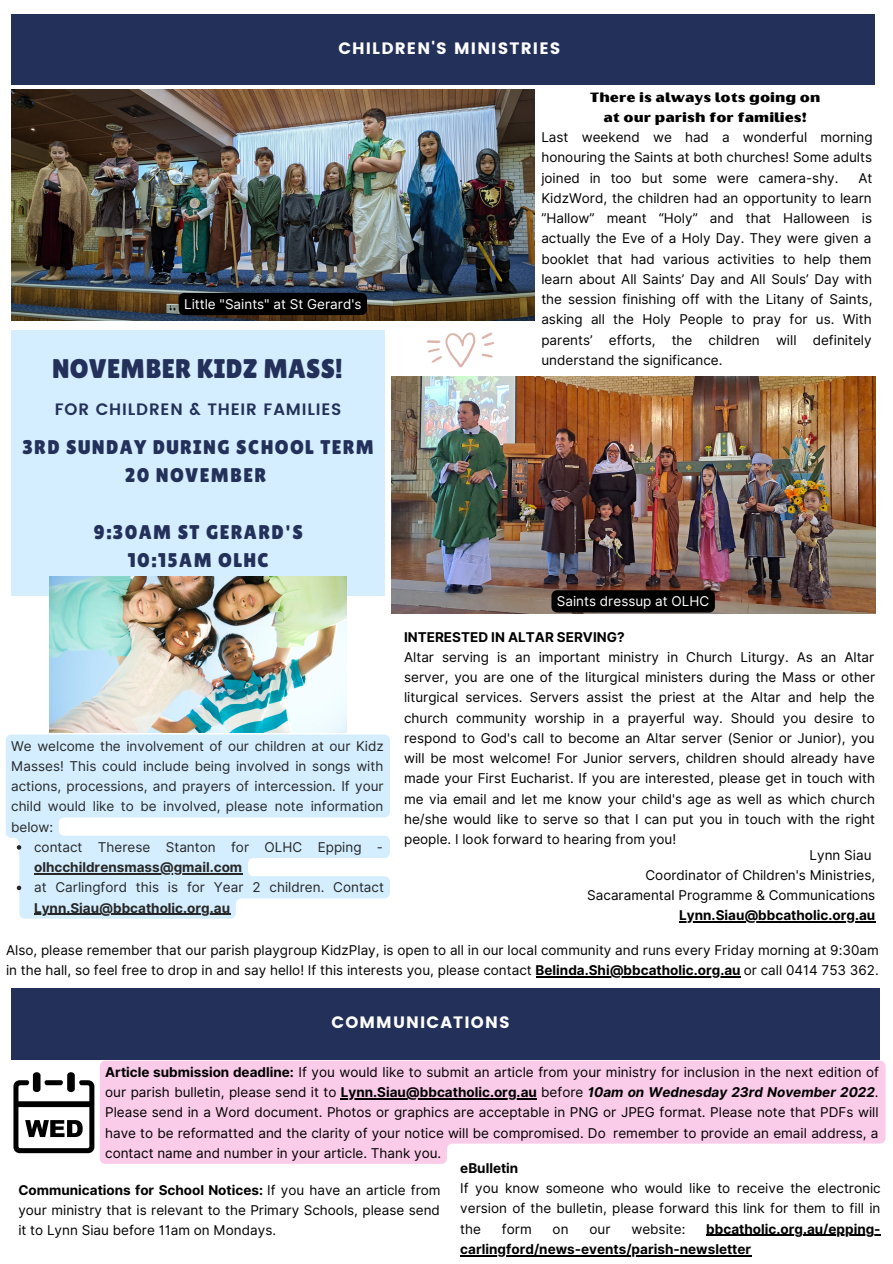
<style>
.page{position:relative;width:893px;height:1264px;background:#fff}
.page>*{position:absolute;margin:0;border:0;box-sizing:border-box;transform-origin:0 0}
.t1{font:27px "Lilita One";letter-spacing:.01em;color:#23305a}
.t2{font:19.8px/28px "Lilita One";letter-spacing:.07em;color:#23305a;text-align:center}
.t3{font:16.5px "Poppins";letter-spacing:.07em;color:#fff}
.t4{font:600 16.5px "Poppins";letter-spacing:.05em;color:#23305a}
.t5{font:13.5px/20.2px "Inter";color:#000;text-align:justify}
.t6{font:700 13.5px/20.2px "Inter";color:#000}
.t7{font:13.5px/20.2px "Oilvare Base";color:#000;text-align:center}
.t8{font:13.5px "Inter";color:#fff}
.s1{font-weight:700}
.s2{font-weight:700;font-style:italic}
</style>
<div class="page">
<div style="left:11px;top:15px;width:863px;height:70px;background:#23305a"></div>
<div style="left:11px;top:330px;width:373px;height:266px;background:#d4eeff"></div>
<img style="left:50px;top:576px;width:297px;height:157px">
<img style="left:11px;top:90px;width:523px;height:230px">
<img style="left:392px;top:377px;width:483px;height:236px">
<div style="left:11px;top:988px;width:868px;height:71px;background:#23305a"></div>
<svg style="left:13px;top:1072px;width:81px;height:81px"></svg>
<svg style="left:426px;top:332px;width:68px;height:35px"></svg>
<hr style="left:679px;top:921px;width:196px;height:1px;background:#000">
<svg style="left:6px;top:734px;width:384px;height:184px;fill:#d4eeff"></svg>
<svg style="left:17px;top:845px;width:4px;height:4px"></svg>
<hr style="left:34px;top:873px;width:208px;height:1px;background:#000">
<svg style="left:17px;top:885px;width:4px;height:5px"></svg>
<hr style="left:34px;top:913px;width:196px;height:1px;background:#000">
<hr style="left:535px;top:976px;width:205px;height:1px;background:#000">
<div style="left:179px;top:293px;width:188px;height:22px;background:#000"></div>
<svg style="left:100px;top:1060px;width:785px;height:103px;background:#f9d1ea"></svg>
<hr style="left:341px;top:1098px;width:196px;height:1px;background:#000">
<div style="left:551px;top:590px;width:163px;height:22px;background:#000"></div>
<hr style="left:706px;top:1234px;width:174px;height:1px;background:#000">
<hr style="left:460px;top:1254px;width:291px;height:2px;background:#000">
<p class="t3" style="left:338px;top:39px;width:224px">CHILDREN'S MINISTRIES</p>
<p class="t7" style="left:589px;top:87px;width:232px">There is always lots going on at our parish for families!</p>
<p class="t8" style="left:184px;top:296px;width:179px">Little "Saints" at St Gerard's</p>
<h1 class="t1" style="left:52px;top:353px;width:292px">NOVEMBER KIDZ MASS!</h1>
<p class="t4" style="left:55px;top:399px;width:288px">FOR CHILDREN &amp; THEIR FAMILIES</p>
<h2 class="t2" style="left:22px;top:433px;width:353px">3RD SUNDAY DURING SCHOOL TERM<br>20 NOVEMBER</h2>
<h2 class="t2" style="left:93px;top:517px;width:211px">9:30AM ST GERARD'S<br>10:15AM OLHC</h2>
<p class="t5" style="left:11px;top:735px;width:374px">We welcome the involvement of our children at our Kidz Masses! This could include being involved in songs with actions, processions, and prayers of intercession. If your child would like to be involved, please note information below:</p>
<p class="t5" style="left:34px;top:836px;width:350px">contact Therese Stanton for OLHC Epping -</p>
<p class="t6" style="left:34px;top:857px;width:210px">olhcchildrensmass@gmail.com</p>
<p class="t5" style="left:34px;top:877px;width:351px">at Carlingford this is for Year 2 children. Contact</p>
<p class="t6" style="left:34px;top:897px;width:197px">Lynn.Siau@bbcatholic.org.au</p>
<p class="t5" style="left:541px;top:127px;width:332px">Last weekend we had a wonderful morning honouring the Saints at both churches! Some adults joined in too but some were camera-shy.</p>
<p class="t5" style="left:541px;top:167px;width:332px;text-indent:317px">At KidzWord, the children had an opportunity to learn ”Hallow” meant “Holy” and that Halloween is actually the Eve of a Holy Day. They were given a booklet that had various activities to help them learn about All Saints’ Day and All Souls’ Day with the session finishing off with the Litany of Saints, asking all the Holy People to pray for us. With parents’ efforts, the children will definitely understand the significance.</p>
<p class="t8" style="left:557px;top:593px;width:154px">Saints dressup at OLHC</p>
<p class="t6" style="left:404px;top:626px;width:222px">INTERESTED IN ALTAR SERVING?</p>
<p class="t5" style="left:404px;top:647px;width:472px">Altar serving is an important ministry in Church Liturgy. As an Altar server, you are one of the liturgical ministers during the Mass or other liturgical services. Servers assist the priest at the Altar and help the church community worship in a prayerful way. Should you desire to respond to God's call to become an Altar server (Senior or Junior), you will be most welcome! For Junior servers, children should already have made your First Eucharist. If you are interested, please get in touch with me via email and let me know your child's age as well as which church he/she would like to serve so that I can put you in touch with the right people. I look forward to hearing from you!</p>
<p class="t5" style="left:587px;top:844px;width:289px;text-align:right">Lynn Siau<br>Coordinator of Children's Ministries,<br>Sacaramental Programme &amp; Communications</p>
<p class="t6" style="left:679px;top:905px;width:197px">Lynn.Siau@bbcatholic.org.au</p>
<p class="t5" style="left:6px;top:939px;width:874px">Also, please remember that our parish playgroup KidzPlay, is open to all in our local community and runs every Friday morning at 9:30am in the hall, so feel free to drop in and say hello! If this interests you, please contact <span class="s1">Belinda.Shi@bbcatholic.org.au</span> or call 0414 753 362.</p>
<p class="t3" style="left:331px;top:1012px;width:179px">COMMUNICATIONS</p>
<p class="t5" style="left:105px;top:1061px;width:775px"><span class="s1">Article submission deadline:</span> If you would like to submit an article from your ministry for inclusion in the next edition of our parish bulletin, please send it to <span class="s1">Lynn.Siau@bbcatholic.org.au</span> before <span class="s2">10am on Wednesday 23rd November 2022</span>.<br>Please send in a Word document. Photos or graphics are acceptable in PNG or JPEG format. Please note that PDFs will have to be reformatted and the clarity of your notice will be compromised. Do remember to provide an email address, a contact name and number in your article. Thank you.</p>
<p class="t5" style="left:18px;top:1179px;width:424px"><span class="s1">Communications for School Notices:</span> If you have an article from your ministry that is relevant to the Primary Schools, please send it to Lynn Siau before 11am on Mondays.</p>
<p class="t6" style="left:460px;top:1157px;width:60px">eBulletin</p>
<p class="t5" style="left:460px;top:1178px;width:422px">If you know someone who would like to receive the electronic version of the bulletin, please forward this link for them to fill in the</p>
<p class="t6" style="left:460px;top:1218px;width:422px;text-indent:246px">bbcatholic.org.au/epping&shy;carlingford/news-events/parish-newsletter</p>
<p class="t5" style="left:502px;top:1218px;width:31px">form</p>
<p class="t5" style="left:552px;top:1218px;width:17px">on</p>
<p class="t5" style="left:589px;top:1218px;width:23px">our</p>
<p class="t5" style="left:631px;top:1218px;width:55px">website:</p>
</div>
